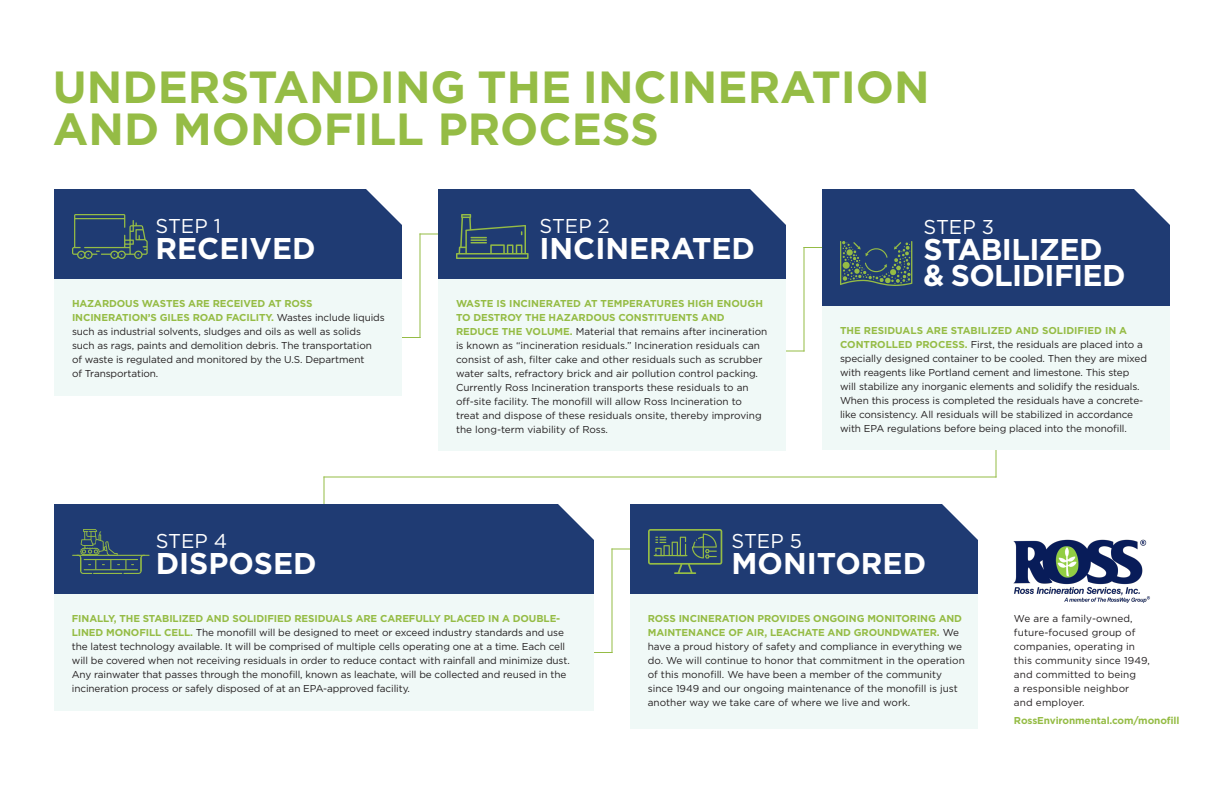
<style>
.page{position:relative;width:1224px;height:792px;background:#fff}
.page>*{position:absolute;margin:0;border:0;box-sizing:border-box;transform-origin:0 0}
.t1{font:700 45px/42px "Gotham";color:#95bc45}
.t2{font:700 30px "Gotham";color:#fff}
.t3{font:700 30px/26px "Gotham";letter-spacing:-.02em;color:#fff}
.t4{font:20px "Gotham";color:#fff}
.t5{font:10px/14px "Gotham";letter-spacing:-.01em;color:#231f20}
.t6{font:10px/14px "Gotham";letter-spacing:.01em;color:#231f20}
.t7{font:700 10px "Gotham";letter-spacing:-.01em;color:#95bc45}
.s1{font-weight:700;color:#95bc45}
</style>
<div class="page">
<hr style="left:420px;top:234px;width:1px;height:104px;background:#95bc45">
<hr style="left:612px;top:548px;width:1px;height:105px;background:#95bc45">
<hr style="left:420px;top:234px;width:38px;height:1px;background:#95bc45">
<hr style="left:612px;top:548px;width:36px;height:2px;background:#95bc45">
<hr style="left:379px;top:337px;width:41px;height:1px;background:#95bc45">
<hr style="left:571px;top:652px;width:41px;height:1px;background:#95bc45">
<hr style="left:804px;top:247px;width:1px;height:105px;background:#95bc45">
<hr style="left:324px;top:476px;width:1px;height:54px;background:#95bc45">
<hr style="left:996px;top:435px;width:1px;height:42px;background:#95bc45">
<hr style="left:804px;top:247px;width:40px;height:1px;background:#95bc45">
<hr style="left:764px;top:350px;width:41px;height:2px;background:#95bc45">
<hr style="left:323px;top:476px;width:673px;height:2px;background:#95bc45">
<div style="left:54px;top:279px;width:348px;height:117px;background:#f0f9f7"></div>
<div style="left:438px;top:279px;width:348px;height:172px;background:#f0f9f7"></div>
<div style="left:438px;top:189px;width:348px;height:90px;background:#1f3b73"></div>
<div style="left:630px;top:594px;width:348px;height:135px;background:#f0f9f7"></div>
<div style="left:630px;top:504px;width:348px;height:90px;background:#1f3b73"></div>
<div style="left:54px;top:189px;width:348px;height:90px;background:#1f3b73"></div>
<div style="left:54px;top:594px;width:540px;height:117px;background:#f0f9f7"></div>
<div style="left:54px;top:504px;width:540px;height:90px;background:#1f3b73"></div>
<svg style="left:72px;top:529px;width:78px;height:45px;background:#32506a"></svg>
<div style="left:822px;top:306px;width:348px;height:144px;background:#f0f9f7"></div>
<div style="left:822px;top:189px;width:348px;height:117px;background:#1f3b73"></div>
<svg style="left:840px;top:241px;width:72px;height:45px;background:#3c5b67"></svg>
<img style="left:1013px;top:539px;width:137px;height:64px">
<p class="t1" style="left:53px;top:65px;width:878px">UNDERSTANDING THE INCINERATION<br>AND MONOFILL PROCESS</p>
<p class="t4" style="left:156px;top:213px;width:67px">STEP 1</p>
<p class="t2" style="left:156px;top:231px;width:162px">RECEIVED</p>
<p class="t5" style="left:72px;top:297px;width:314px"><span class="s1">HAZARDOUS WASTES ARE RECEIVED AT ROSS INCINERATION’S GILES ROAD FACILITY.</span> Wastes include liquids such as industrial solvents, sludges and oils as well as solids such as rags, paints and demolition debris. The transportation<br>of waste is regulated and monitored by the U.S. Department<br>of Transportation.</p>
<p class="t4" style="left:156px;top:528px;width:73px">STEP 4</p>
<p class="t2" style="left:156px;top:546px;width:162px">DISPOSED</p>
<p class="t4" style="left:540px;top:213px;width:72px">STEP 2</p>
<p class="t2" style="left:540px;top:231px;width:217px">INCINERATED</p>
<p class="t5" style="left:456px;top:297px;width:313px"><span class="s1">WASTE IS INCINERATED AT TEMPERATURES HIGH ENOUGH TO DESTROY THE HAZARDOUS CONSTITUENTS AND REDUCE THE VOLUME.</span> Material that remains after incineration is known as “incineration residuals.” Incineration residuals can consist of ash, filter cake and other residuals such as scrubber water salts, refractory brick and air pollution control packing.<br>Currently Ross Incineration transports these residuals to an off-site facility. The monofill will allow Ross Incineration to treat and dispose of these residuals onsite, thereby improving the long-term viability of Ross.</p>
<p class="t4" style="left:924px;top:214px;width:72px">STEP 3</p>
<p class="t3" style="left:924px;top:236px;width:204px">STABILIZED &amp; SOLIDIFIED</p>
<p class="t5" style="left:840px;top:324px;width:309px"><span class="s1">THE RESIDUALS ARE STABILIZED AND SOLIDIFIED IN A CONTROLLED PROCESS.</span> First, the residuals are placed into a specially designed container to be cooled. Then they are mixed with reagents like Portland cement and limestone. This step will stabilize any inorganic elements and solidify the residuals.<br>When this process is completed the residuals have a concrete&shy;like consistency. All residuals will be stabilized in accordance with EPA regulations before being placed into the monofill.</p>
<p class="t4" style="left:732px;top:528px;width:72px">STEP 5</p>
<p class="t2" style="left:732px;top:546px;width:196px">MONITORED</p>
<p class="t5" style="left:72px;top:612px;width:499px"><span class="s1">FINALLY, THE STABILIZED AND SOLIDIFIED RESIDUALS ARE CAREFULLY PLACED IN A DOUBLE-LINED MONOFILL CELL.</span> The monofill will be designed to meet or exceed industry standards and use the latest technology available. It will be comprised of multiple cells operating one at a time. Each cell will be covered when not receiving residuals in order to reduce contact with rainfall and minimize dust.<br>Any rainwater that passes through the monofill, known as leachate, will be collected and reused in the incineration process or safely disposed of at an EPA-approved facility.</p>
<p class="t5" style="left:648px;top:612px;width:318px"><span class="s1">ROSS INCINERATION PROVIDES ONGOING MONITORING AND MAINTENANCE OF AIR, LEACHATE AND GROUNDWATER.</span> We have a proud history of safety and compliance in everything we do. We will continue to honor that commitment in the operation of this monofill. We have been a member of the community since 1949 and our ongoing maintenance of the monofill is just another way we take care of where we live and work.</p>
<p class="t6" style="left:1014px;top:611px;width:137px">We are a family-owned, future-focused group of companies, operating in this community since 1949, and committed to being<br>a responsible neighbor and employer.</p>
<p class="t7" style="left:1014px;top:715px;width:167px">RossEnvironmental.com/monofill</p>
</div>
